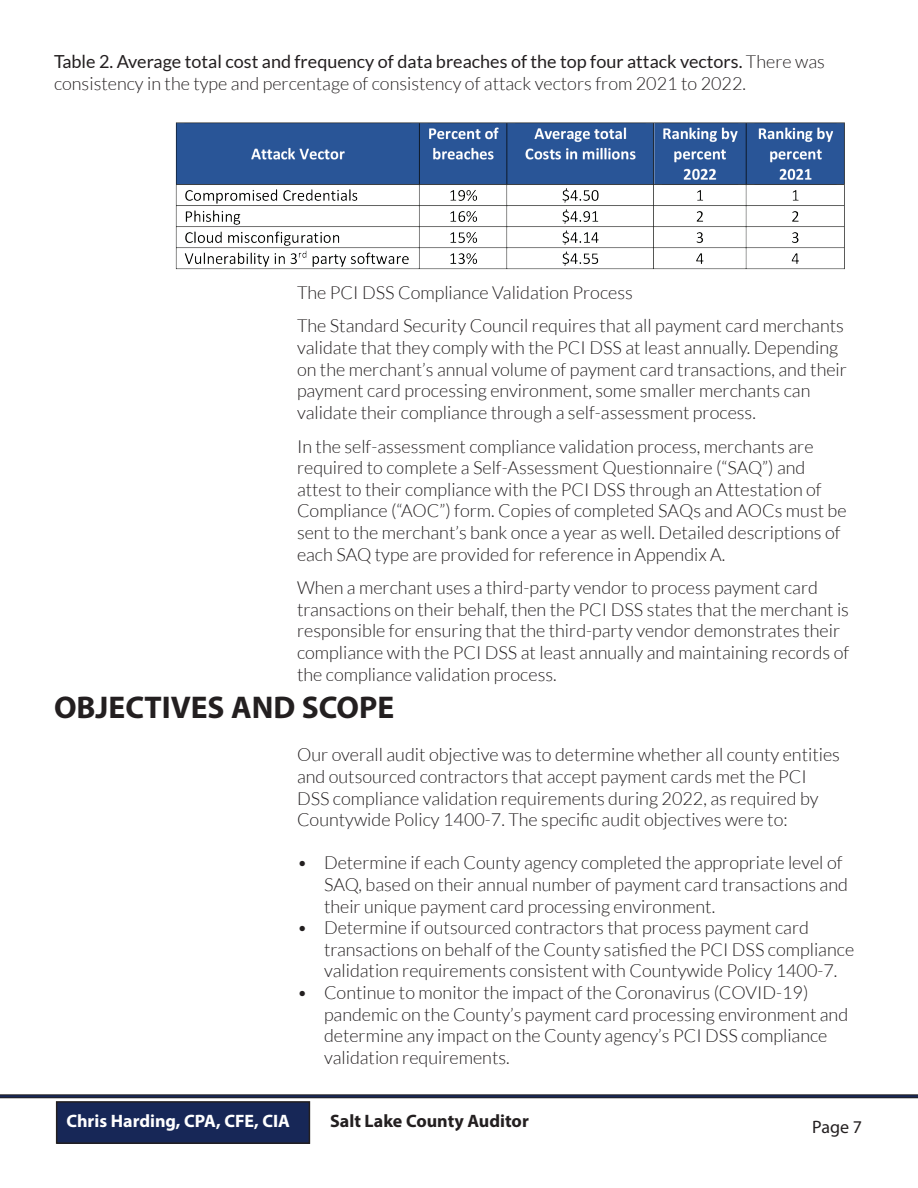
<style>
.page{position:relative;width:918px;height:1188px;background:#fff}
.page>*{position:absolute;margin:0;border:0;box-sizing:border-box;transform-origin:0 0}
.t1{font:700 31.5px "Myriad Pro";color:#231f20}
.t2{font:300 18px/21.6px "Lato";color:#231f20}
.t3{font:700 18px "Myriad Pro";color:#fff}
.t4{font:700 18px "Myriad Pro";color:#231f20}
.t5{font:18px "Myriad Pro";color:#231f20}
.s1{font-weight:400}
</style>
<div class="page">
<div style="left:57px;top:1102px;width:252px;height:41px;background:#172757"></div>
<div style="left:56px;top:1101px;width:254px;height:43px;border:2px solid #231f20"></div>
<svg style="left:0;top:1094px;width:918px;height:4px;background:#2e344c"></svg>
<img style="left:175px;top:122px;width:670px;height:148px">
<p class="t2" style="left:54px;top:51px;width:773px"><span class="s1">Table 2. Average total cost and frequency of data breaches of the top four attack vectors.</span> There was consistency in the type and percentage of consistency of attack vectors from 2021 to 2022.</p>
<p class="t2" style="left:297px;top:276px;width:548px;line-height:33.6px">The PCI DSS Compliance Validation Process<br>The Standard Security Council requires that all payment card merchants</p>
<p class="t2" style="left:297px;top:337px;width:552px">validate that they comply with the PCI DSS at least annually. Depending on the merchant’s annual volume of payment card transactions, and their payment card processing environment, some smaller merchants can validate their compliance through a self-assessment process.</p>
<p class="t2" style="left:297px;top:435px;width:551px">In the self-assessment compliance validation process, merchants are required to complete a Self-Assessment Questionnaire (“SAQ”) and attest to their compliance with the PCI DSS through an Attestation of Compliance (“AOC”) form. Copies of completed SAQs and AOCs must be sent to the merchant’s bank once a year as well. Detailed descriptions of each SAQ type are provided for reference in Appendix A.</p>
<p class="t2" style="left:297px;top:577px;width:554px">When a merchant uses a third-party vendor to process payment card transactions on their behalf, then the PCI DSS states that the merchant is responsible for ensuring that the third-party vendor demonstrates their compliance with the PCI DSS at least annually and maintaining records of the compliance validation process.</p>
<h1 class="t1" style="left:54px;top:687px;width:342px">OBJECTIVES AND SCOPE</h1>
<p class="t2" style="left:297px;top:744px;width:545px">Our overall audit objective was to determine whether all county entities and outsourced contractors that accept payment cards met the PCI DSS compliance validation requirements during 2022, as required by Countywide Policy 1400-7. The specific audit objectives were to:</p>
<p class="t2" style="left:324px;top:852px;width:525px;text-indent:-27px">• Determine if each County agency completed the appropriate level of<br>SAQ, based on their annual number of payment card transactions and their unique payment card processing environment.</p>
<p class="t2" style="left:324px;top:917px;width:532px;text-indent:-27px">• Determine if outsourced contractors that process payment card transactions on behalf of the County satisfied the PCI DSS compliance validation requirements consistent with Countywide Policy 1400-7.</p>
<p class="t2" style="left:324px;top:982px;width:526px;text-indent:-27px">• Continue to monitor the impact of the Coronavirus (COVID-19) pandemic on the County’s payment card processing environment and determine any impact on the County agency’s PCI DSS compliance validation requirements.</p>
<p class="t3" style="left:66px;top:1109px;width:225px">Chris Harding, CPA, CFE, CIA</p>
<p class="t4" style="left:330px;top:1109px;width:200px">Salt Lake County Auditor</p>
<p class="t5" style="left:812px;top:1116px;width:51px">Page 7</p>
</div>
